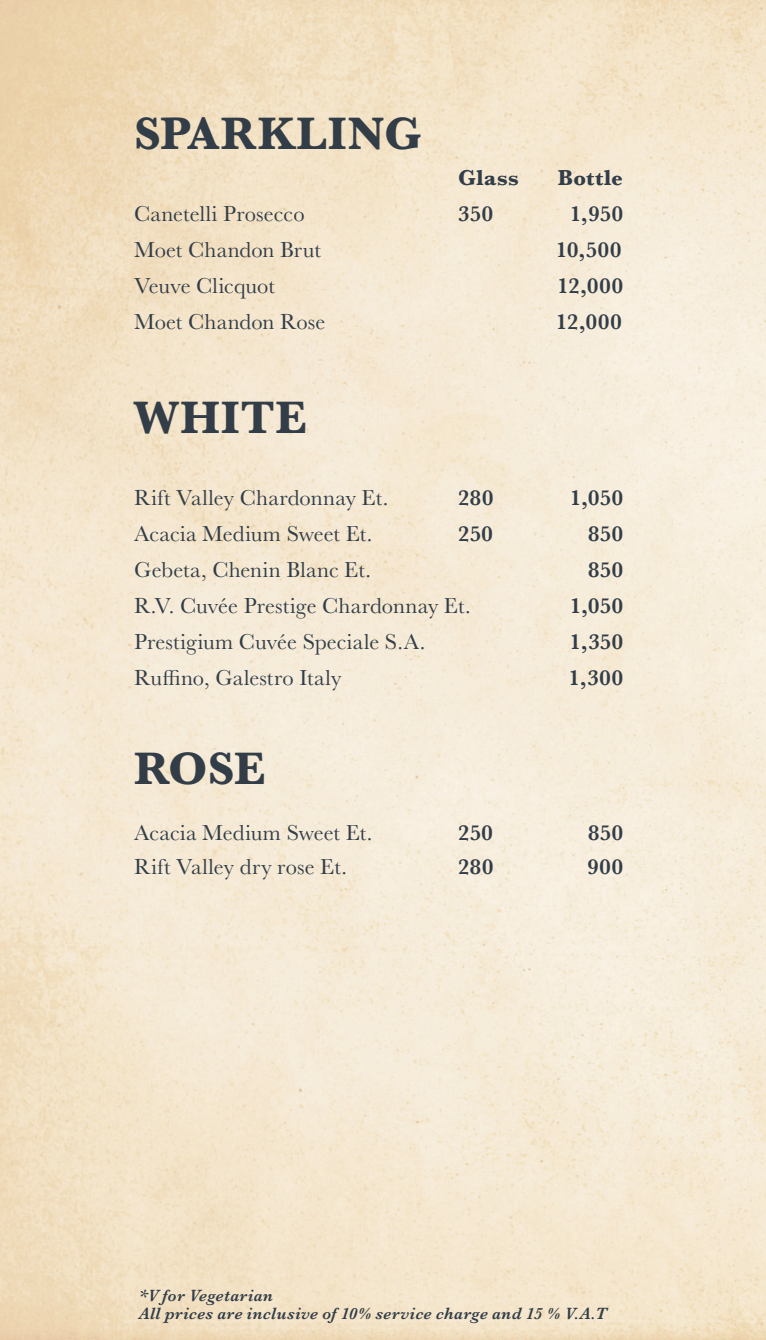
<style>
.page{position:relative;width:766px;height:1340px;background:#fff}
.page>*{position:absolute;margin:0;border:0;box-sizing:border-box;transform-origin:0 0}
.t1{font:700 47.25px "Baskerville";letter-spacing:.015em;color:#323d47}
.t2{font:22.5px "Baskerville";letter-spacing:.005em;color:#323d47}
.t3{font:600 22.5px "Baskerville";letter-spacing:.025em;color:#323d47}
.t4{font:700 22.5px "Baskerville";letter-spacing:.015em;color:#323d47}
.t5{font:italic 600 16.88px/18px "Baskerville";letter-spacing:.025em;color:#323d47}
</style>
<div class="page">
<img style="left:0;top:0;width:765px;height:1339px">
<p class="t1" style="left:134px;top:101px;width:289px">SPARKLING</p>
<p class="t4" style="left:458px;top:162px;width:62px">Glass</p>
<p class="t4" style="left:557px;top:162px;width:67px">Bottle</p>
<p class="t2" style="left:134px;top:199px;width:172px">Canetelli Prosecco</p>
<p class="t3" style="left:458px;top:198px;width:36px">350</p>
<p class="t3" style="left:570px;top:198px;width:54px">1,950</p>
<p class="t2" style="left:134px;top:235px;width:188px">Moet Chandon Brut</p>
<p class="t3" style="left:556px;top:234px;width:66px">10,500</p>
<p class="t2" style="left:134px;top:271px;width:142px">Veuve Clicquot</p>
<p class="t3" style="left:557px;top:270px;width:67px">12,000</p>
<p class="t2" style="left:134px;top:307px;width:193px">Moet Chandon Rose</p>
<p class="t3" style="left:556px;top:306px;width:67px">12,000</p>
<p class="t1" style="left:134px;top:384px;width:174px">WHITE</p>
<p class="t2" style="left:134px;top:483px;width:256px">Rift Valley Chardonnay Et.</p>
<p class="t3" style="left:458px;top:481px;width:36px">280</p>
<p class="t3" style="left:570px;top:481px;width:54px">1,050</p>
<p class="t2" style="left:134px;top:519px;width:240px">Acacia Medium Sweet Et.</p>
<p class="t3" style="left:458px;top:517px;width:36px">250</p>
<p class="t3" style="left:588px;top:517px;width:36px">850</p>
<p class="t2" style="left:134px;top:555px;width:238px">Gebeta, Chenin Blanc Et.</p>
<p class="t3" style="left:588px;top:553px;width:36px">850</p>
<p class="t2" style="left:134px;top:591px;width:338px">R.V. Cuvée Prestige Chardonnay Et.</p>
<p class="t3" style="left:570px;top:589px;width:54px">1,050</p>
<p class="t2" style="left:134px;top:627px;width:293px">Prestigium Cuvée Speciale S.A.</p>
<p class="t3" style="left:569px;top:625px;width:55px">1,350</p>
<p class="t2" style="left:134px;top:663px;width:209px">Ruffino, Galestro Italy</p>
<p class="t3" style="left:568px;top:661px;width:56px">1,300</p>
<p class="t1" style="left:134px;top:735px;width:133px">ROSE</p>
<p class="t2" style="left:134px;top:818px;width:240px">Acacia Medium Sweet Et.</p>
<p class="t3" style="left:458px;top:817px;width:36px">250</p>
<p class="t3" style="left:588px;top:817px;width:36px">850</p>
<p class="t2" style="left:134px;top:852px;width:214px">Rift Valley dry rose Et.</p>
<p class="t3" style="left:458px;top:850px;width:36px">280</p>
<p class="t3" style="left:587px;top:850px;width:37px">900</p>
<p class="t5" style="left:139px;top:1286px;width:468px">*V for Vegetarian<br>All prices are inclusive of 10% service charge and 15 % V.A.T</p>
</div>
